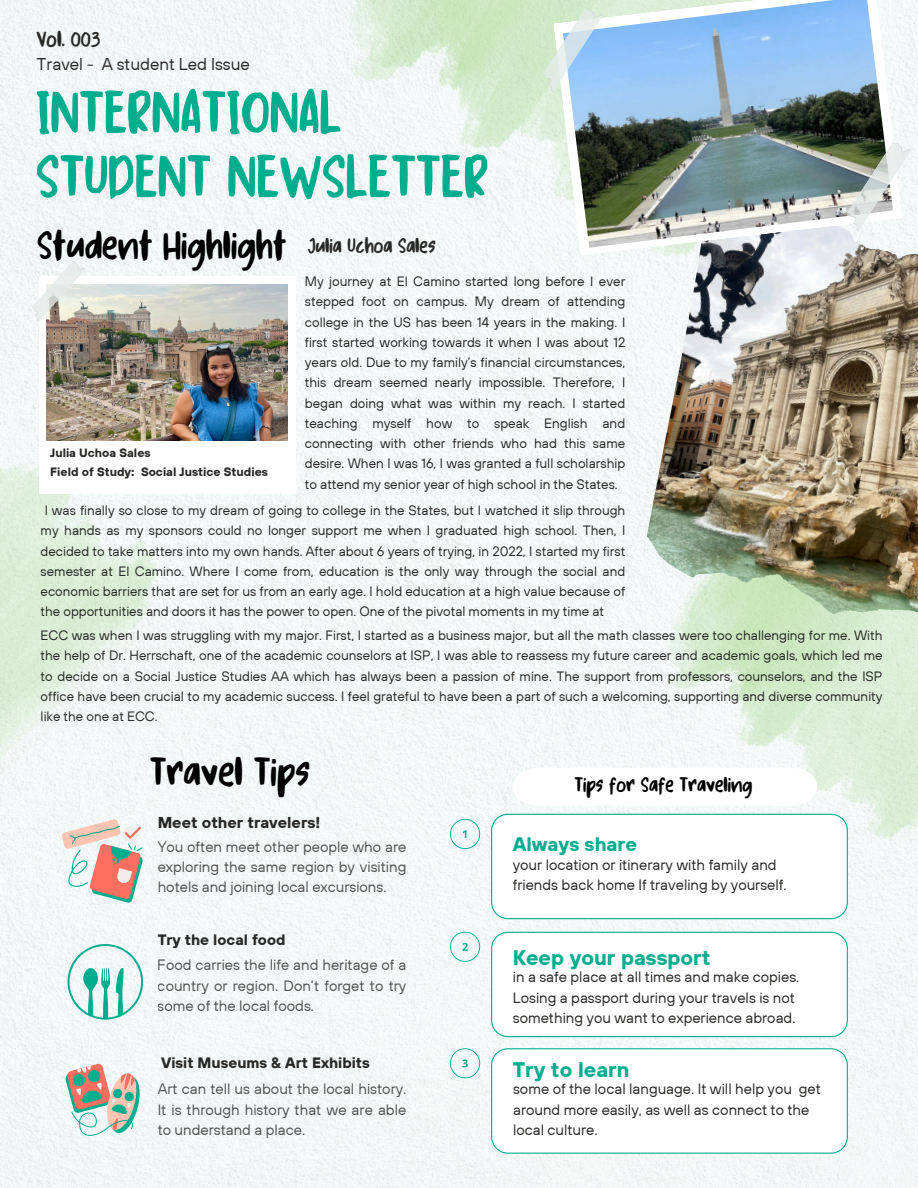
<style>
.page{position:relative;width:918px;height:1188px;background:#f2f8f7}
.page>*{position:absolute;margin:0;border:0;box-sizing:border-box;transform-origin:0 0}
.t1{font:64.5px/64.2px "Kandy Yum";color:#00ad8e}
.t2{font:43.5px "Kandy Yum";color:#000}
.t3{font:42px "Kandy Yum";color:#000}
.t4{font:24.3px "Kandy Yum";color:#272926}
.t5{font:22.5px "Kandy Yum";color:#000}
.t6{font:22.5px "Kandy Yum";color:#272926}
.t7{font:700 21px "TT Hoves";color:#00ad8e}
.t8{font:700 19.5px "TT Hoves";color:#00ad8e}
.t9{font:16.95px "TT Hoves";color:#272926}
.t10{font:700 15.75px "TT Hoves";color:#272926}
.t11{font:15px/20.2px "TT Hoves";color:#272926}
.t12{font:700 15px "TT Hoves";color:#272926}
.t13{font:13.5px/20.2px "TT Hoves";color:#272926;text-align:justify}
.t14{font:700 12px "TT Hoves";color:#272926}
</style>
<div class="page">
<img style="left:296px;top:0;width:622px;height:291px">
<img style="left:625px;top:362px;width:293px;height:504px">
<img style="left:0;top:220px;width:210px;height:760px">
<img style="left:647px;top:256px;width:230px;height:359px">
<div style="left:39px;top:276px;width:257px;height:217px;background:#fff"></div>
<img style="left:47px;top:285px;width:241px;height:155px">
<svg style="left:553px;top:0;width:349px;height:256px;fill:#eef4f4"></svg>
<img style="left:563px;top:0;width:330px;height:248px">
<svg style="left:841px;top:138px;width:71px;height:94px"></svg>
<svg style="left:537px;top:4px;width:67px;height:89px;background:#c5e0e4"></svg>
<svg style="left:27px;top:258px;width:59px;height:65px"></svg>
<svg style="left:513px;top:768px;width:304px;height:38px"></svg>
<svg style="left:68px;top:944px;width:75px;height:75px"></svg>
<svg style="left:65px;top:1063px;width:77px;height:73px"></svg>
<svg style="left:61px;top:819px;width:82px;height:84px"></svg>
<svg style="left:491px;top:1048px;width:357px;height:106px"></svg>
<svg style="left:450px;top:819px;width:30px;height:30px"></svg>
<svg style="left:450px;top:932px;width:30px;height:30px"></svg>
<svg style="left:450px;top:1048px;width:30px;height:30px"></svg>
<svg style="left:491px;top:814px;width:357px;height:105px"></svg>
<svg style="left:491px;top:932px;width:357px;height:105px"></svg>
<h6 class="t4" style="left:37px;top:26px;width:66px">Vol. 003</h6>
<h1 class="t9" style="left:37px;top:53px;width:215px">Travel - A student Led Issue</h1>
<h3 class="t1" style="left:36px;top:84px;width:454px">INTERNATIONAL<br>STUDENT NEWSLETTER</h3>
<p class="t3" style="left:37px;top:223px;width:251px">Student Highlight</p>
<h2 class="t14" style="left:50px;top:445px;width:102px">Julia Uchoa Sales</h2>
<p class="t14" style="left:50px;top:464px;width:219px">Field of Study: Social Justice Studies</p>
<h4 class="t6" style="left:308px;top:234px;width:129px">Julia Uchoa Sales</h4>
<p class="t13" style="left:305px;top:271px;width:322px">My journey at El Camino started long before I ever stepped foot on campus. My dream of attending college in the US has been 14 years in the making. I first started working towards it when I was about 12 years old. Due to my family’s financial circumstances, this dream seemed nearly impossible. Therefore, I began doing what was within my reach. I started teaching myself how to speak English and connecting with other friends who had this same desire. When I was 16, I was granted a full scholarship to attend my senior year of high school in the States.</p>
<p class="t13" style="left:41px;top:500px;width:586px">I was finally so close to my dream of going to college in the States, but I watched it slip through my hands as my sponsors could no longer support me when I graduated high school. Then, I decided to take matters into my own hands. After about 6 years of trying, in 2022, I started my first semester at El Camino. Where I come from, education is the only way through the social and economic barriers that are set for us from an early age. I hold education at a high value because of the opportunities and doors it has the power to open. One of the pivotal moments in my time at</p>
<p class="t13" style="left:41px;top:625px;width:843px">ECC was when I was struggling with my major. First, I started as a business major, but all the math classes were too challenging for me. With the help of Dr. Herrschaft, one of the academic counselors at ISP, I was able to reassess my future career and academic goals, which led me to decide on a Social Justice Studies AA which has always been a passion of mine. The support from professors, counselors, and the ISP office have been crucial to my academic success. I feel grateful to have been a part of such a welcoming, supporting and diverse community like the one at ECC.</p>
<p class="t2" style="left:150px;top:748px;width:162px">Travel Tips</p>
<h5 class="t10" style="left:158px;top:812px;width:164px">Meet other travelers!</h5>
<p class="t11" style="left:158px;top:836px;width:250px;text-align:justify">You often meet other people who are exploring the same region by visiting hotels and joining local excursions.</p>
<h2 class="t12" style="left:158px;top:930px;width:129px">Try the local food</h2>
<p class="t11" style="left:158px;top:955px;width:250px;text-align:justify">Food carries the life and heritage of a country or region. Don’t forget to try some of the local foods.</p>
<h3 class="t12" style="left:161px;top:1053px;width:210px">Visit Museums &amp; Art Exhibits</h3>
<p class="t11" style="left:158px;top:1079px;width:250px;text-align:justify">Art can tell us about the local history.<br>It is through history that we are able to understand a place.</p>
<p class="t5" style="left:574px;top:773px;width:179px">Tips for Safe Traveling</p>
<p class="t8" style="left:513px;top:832px;width:126px">Always share</p>
<p class="t11" style="left:513px;top:855px;width:275px">your location or itinerary with family and friends back home If traveling by yourself.</p>
<p class="t7" style="left:513px;top:944px;width:199px">Keep your passport</p>
<p class="t11" style="left:513px;top:967px;width:288px">in a safe place at all times and make copies.<br>Losing a passport during your travels is not something you want to experience abroad.</p>
<p class="t7" style="left:513px;top:1056px;width:118px">Try to learn</p>
<p class="t11" style="left:513px;top:1079px;width:309px">some of the local language. It will help you get around more easily, as well as connect to the local culture.</p>
</div>
